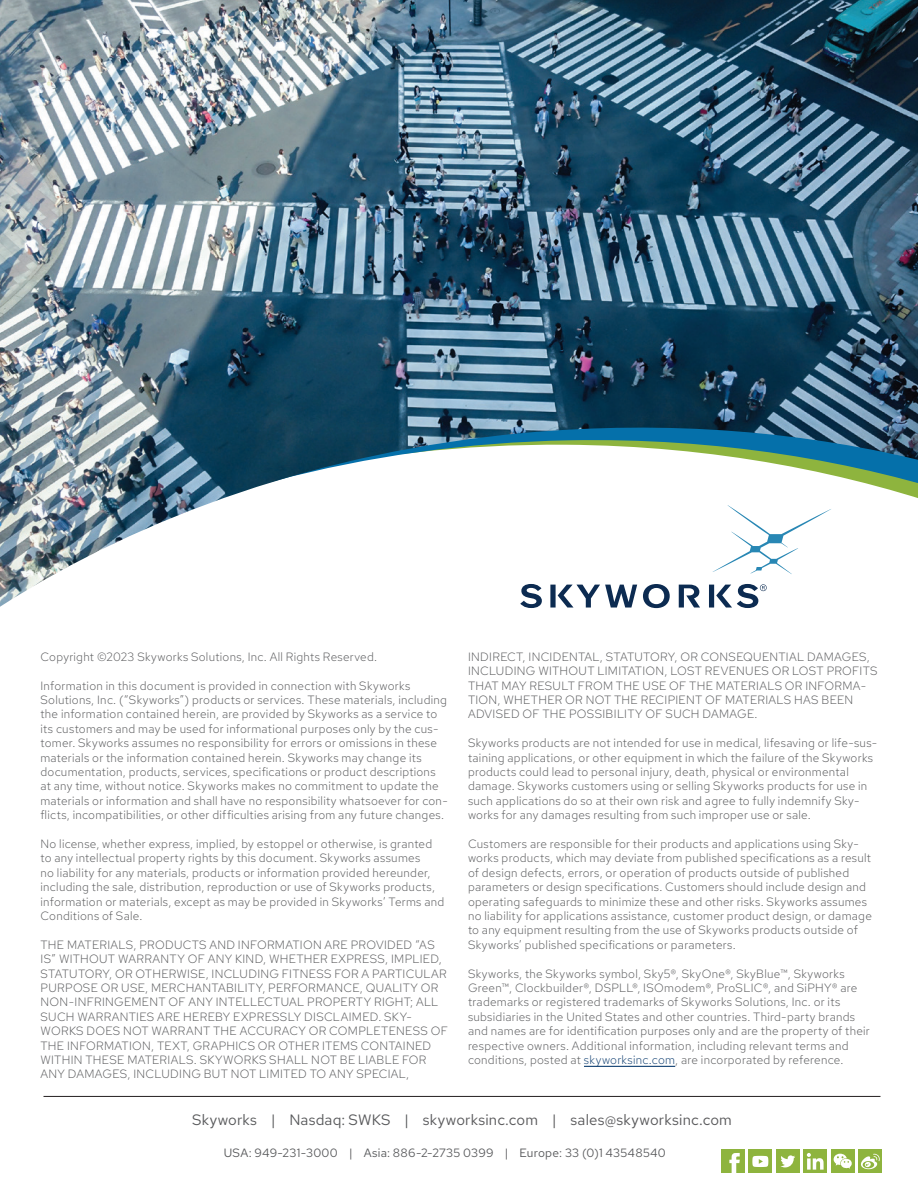
<style>
.page{position:relative;width:918px;height:1188px;background:#fff}
.page>*{position:absolute;margin:0;border:0;box-sizing:border-box;transform-origin:0 0}
._7-Social{font:15px "Red Hat Text";letter-spacing:.015em;color:#58585a}
._7-Disclimer{font:300 12px/14.4px "Red Hat Text";letter-spacing:.02em;color:#57585a}
._7-Social-2{font:12px "Red Hat Text";letter-spacing:.025em;color:#57585a}
.s1{color:#103f71}
.s2{color:#57585a}
</style>
<div class="page">
<img style="left:0;top:0;width:918px;height:609px">
<hr style="left:584px;top:1066px;width:91px;height:1px;background:#103f71">
<svg style="left:520px;top:584px;width:247px;height:24px"></svg>
<svg style="left:712px;top:505px;width:119px;height:69px"></svg>
<hr style="left:44px;top:1096px;width:836px;height:1px;background:#231f20">
<div style="left:721px;top:1150px;width:24px;height:23px;background:#8eb43e"></div>
<svg style="left:729px;top:1153px;width:11px;height:20px"></svg>
<div style="left:776px;top:1150px;width:24px;height:23px;background:#8eb43e"></div>
<svg style="left:780px;top:1155px;width:15px;height:12px"></svg>
<div style="left:831px;top:1150px;width:24px;height:23px;background:#8eb43e"></div>
<svg style="left:833px;top:1154px;width:19px;height:15px"></svg>
<div style="left:749px;top:1150px;width:23px;height:23px;background:#8eb43e"></div>
<svg style="left:752px;top:1156px;width:16px;height:11px"></svg>
<div style="left:803px;top:1150px;width:24px;height:23px;background:#8eb43e"></div>
<svg style="left:807px;top:1153px;width:17px;height:17px"></svg>
<div style="left:858px;top:1150px;width:24px;height:23px;background:#8eb43e"></div>
<svg style="left:861px;top:1154px;width:19px;height:15px"></svg>
<p class="_7-Disclimer" style="left:40px;top:649px;width:338px">Copyright ©2023 Skyworks Solutions, Inc. All Rights Reserved.</p>
<p class="_7-Disclimer" style="left:40px;top:678px;width:409px">Information in this document is provided in connection with Skyworks Solutions, Inc. (“Skyworks”) products or services. These materials, including the information contained herein, are provided by Skyworks as a service to its customers and may be used for informational purposes only by the cus&shy;tomer. Skyworks assumes no responsibility for errors or omissions in these materials or the information contained herein. Skyworks may change its documentation, products, services, specifications or product descriptions at any time, without notice. Skyworks makes no commitment to update the materials or information and shall have no responsibility whatsoever for con&shy;flicts, incompatibilities, or other difficulties arising from any future changes.</p>
<p class="_7-Disclimer" style="left:40px;top:836px;width:405px">No license, whether express, implied, by estoppel or otherwise, is granted to any intellectual property rights by this document. Skyworks assumes<br>no liability for any materials, products or information provided hereunder, including the sale, distribution, reproduction or use of Skyworks products, information or materials, except as may be provided in Skyworks’ Terms and Conditions of Sale.</p>
<p class="_7-Disclimer" style="left:40px;top:937px;width:409px">THE MATERIALS, PRODUCTS AND INFORMATION ARE PROVIDED “AS IS” WITHOUT WARRANTY OF ANY KIND, WHETHER EXPRESS, IMPLIED, STATUTORY, OR OTHERWISE, INCLUDING FITNESS FOR A PARTICULAR PURPOSE OR USE, MERCHANTABILITY, PERFORMANCE, QUALITY OR NON-INFRINGEMENT OF ANY INTELLECTUAL PROPERTY RIGHT; ALL SUCH WARRANTIES ARE HEREBY EXPRESSLY DISCLAIMED. SKY-WORKS DOES NOT WARRANT THE ACCURACY OR COMPLETENESS OF THE INFORMATION, TEXT, GRAPHICS OR OTHER ITEMS CONTAINED WITHIN THESE MATERIALS. SKYWORKS SHALL NOT BE LIABLE FOR ANY DAMAGES, INCLUDING BUT NOT LIMITED TO ANY SPECIAL,</p>
<p class="_7-Disclimer" style="left:468px;top:649px;width:411px">INDIRECT, INCIDENTAL, STATUTORY, OR CONSEQUENTIAL DAMAGES, INCLUDING WITHOUT LIMITATION, LOST REVENUES OR LOST PROFITS THAT MAY RESULT FROM THE USE OF THE MATERIALS OR INFORMA-TION, WHETHER OR NOT THE RECIPIENT OF MATERIALS HAS BEEN ADVISED OF THE POSSIBILITY OF SUCH DAMAGE.</p>
<p class="_7-Disclimer" style="left:468px;top:736px;width:411px">Skyworks products are not intended for use in medical, lifesaving or life-sus&shy;taining applications, or other equipment in which the failure of the Skyworks products could lead to personal injury, death, physical or environmental damage. Skyworks customers using or selling Skyworks products for use in such applications do so at their own risk and agree to fully indemnify Sky&shy;works for any damages resulting from such improper use or sale.</p>
<p class="_7-Disclimer" style="left:468px;top:836px;width:405px">Customers are responsible for their products and applications using Sky&shy;works products, which may deviate from published specifications as a result of design defects, errors, or operation of products outside of published parameters or design specifications. Customers should include design and operating safeguards to minimize these and other risks. Skyworks assumes no liability for applications assistance, customer product design, or damage to any equipment resulting from the use of Skyworks products outside of Skyworks’ published specifications or parameters.</p>
<p class="_7-Disclimer" style="left:468px;top:966px;width:403px">Skyworks, the Skyworks symbol, Sky5®, SkyOne®, SkyBlue™, Skyworks Green™, Clockbuilder®, DSPLL®, ISOmodem®, ProSLIC®, and SiPHY® are trademarks or registered trademarks of Skyworks Solutions, Inc. or its subsidiaries in the United States and other countries. Third-party brands and names are for identification purposes only and are the property of their respective owners. Additional information, including relevant terms and conditions, posted at <span class="s1">skyworksinc.com</span>, are incorporated by reference.</p>
<p class="_7-Social" style="left:192px;top:1110px;width:541px"><span class="s2">Skyworks | Nasdaq: SWKS |</span> skyworksinc.com | sales@skyworksinc.com</p>
<p class="_7-Social-2" style="left:224px;top:1145px;width:444px">USA: 949-231-3000 | Asia: 886-2-2735 0399 | Europe: 33 (0)1 43548540</p>
</div>
